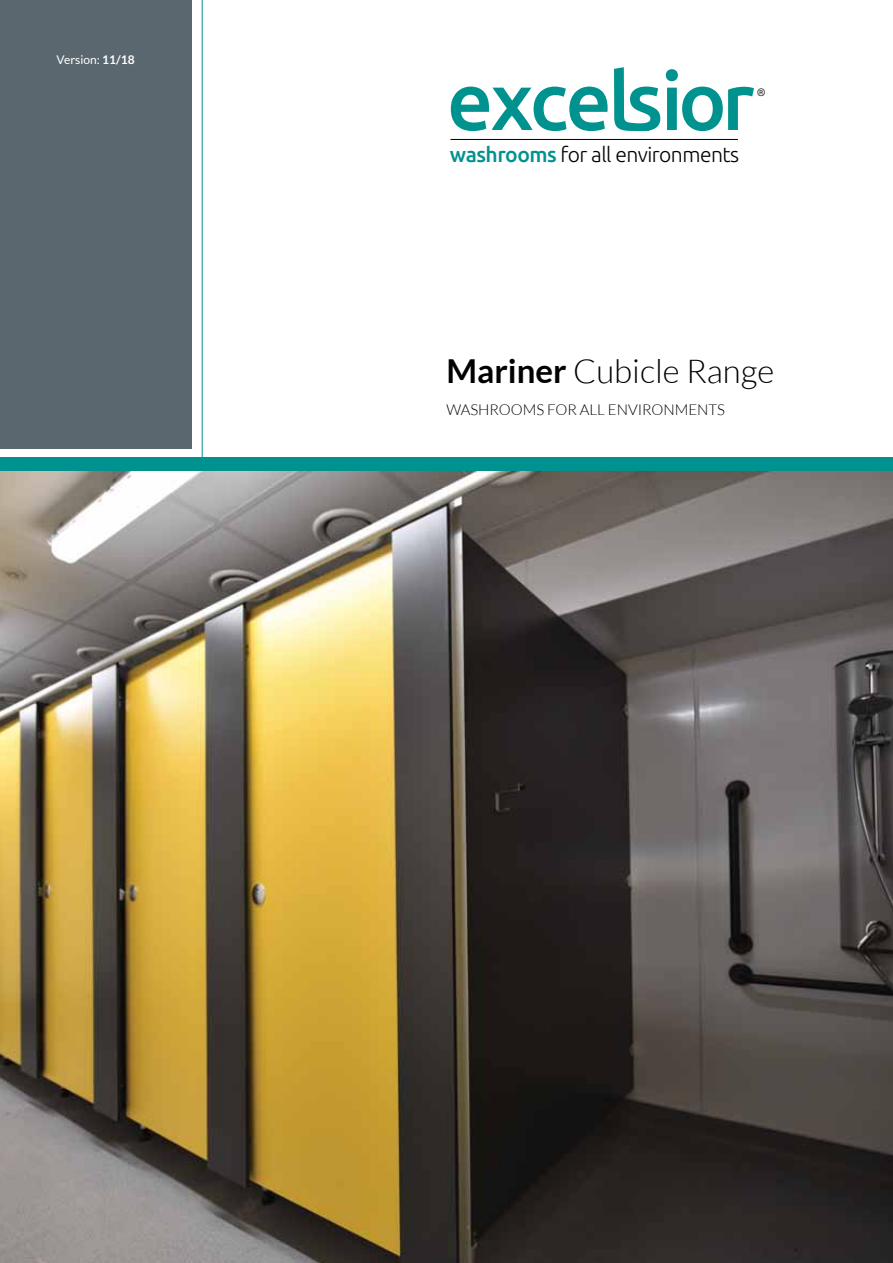
<style>
.page{position:relative;width:893px;height:1263px;background:#fff}
.page>*{position:absolute;margin:0;border:0;box-sizing:border-box;transform-origin:0 0}
.t1{font:300 33px "Lato";color:#000}
.t2{font:300 21px "Ubuntu";letter-spacing:-.025em;color:#000}
.t3{font:300 15px "Lato";color:#000}
.t4{font:12px "Lato";color:#fff}
.t5{font:300 10.65px "Ubuntu";color:#000}
.s1{font-weight:700}
.s2{font-weight:500;color:#00928f}
</style>
<div class="page">
<div style="left:0;top:0;width:191px;height:449px;background:#5a676e"></div>
<img style="left:0;top:471px;width:893px;height:792px">
<svg style="left:451px;top:87px;width:157px;height:44px"></svg>
<svg style="left:614px;top:67px;width:46px;height:65px"></svg>
<svg style="left:666px;top:69px;width:88px;height:62px"></svg>
<hr style="left:450px;top:139px;width:288px;height:1px;background:#000">
<hr style="left:202px;top:0;width:1px;height:458px;background:#00928f">
<div style="left:0;top:458px;width:893px;height:13px;background:#00928f"></div>
<p class="t4" style="left:57px;top:53px;width:80px">Version: <span class="s1">11/18</span></p>
<p class="t5" style="left:757px;top:86px;width:10px">®</p>
<p class="t2" style="left:450px;top:143px;width:291px"><span class="s2">washrooms</span> for all environments</p>
<h1 class="t1" style="left:446px;top:354px;width:329px"><span class="s1">Mariner</span> Cubicle Range</h1>
<p class="t3" style="left:446px;top:401px;width:280px">WASHROOMS FOR ALL ENVIRONMENTS</p>
</div>
